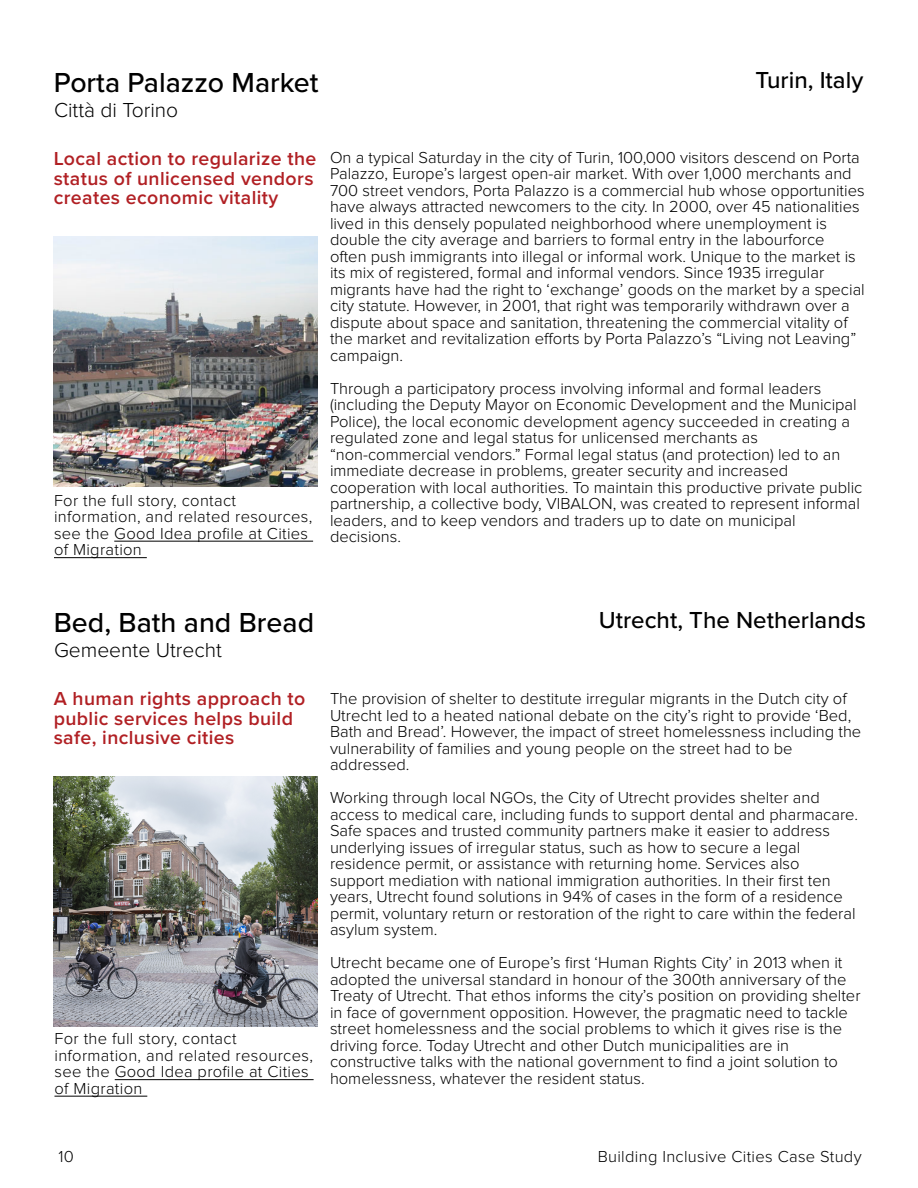
<style>
.page{position:relative;width:918px;height:1188px;background:#fff}
.page>*{position:absolute;margin:0;border:0;box-sizing:border-box;transform-origin:0 0}
.t1{font:500 28.5px "Proxima Nova";color:#000}
.t2{font:500 24px "Proxima Nova";color:#000}
.t3{font:300 21px "Proxima Nova";color:#000}
.t4{font:600 19.5px/19.5px "Proxima Nova";letter-spacing:.02em;color:#b12024}
.t5{font:300 16.5px/16.5px "Proxima Nova";color:#000}
.t6{font:300 16.5px/16.5px "Proxima Nova";letter-spacing:.02em;color:#000}
</style>
<div class="page">
<img style="left:54px;top:236px;width:263px;height:251px">
<img style="left:54px;top:776px;width:263px;height:251px">
<hr style="left:114px;top:541px;width:199px;height:1px;background:#000">
<hr style="left:54px;top:557px;width:93px;height:1px;background:#000">
<hr style="left:115px;top:1079px;width:199px;height:1px;background:#000">
<hr style="left:54px;top:1096px;width:93px;height:1px;background:#000">
<h1 class="t1" style="left:54px;top:61px;width:266px">Porta Palazzo Market</h1>
<h2 class="t2" style="left:755px;top:62px;width:109px">Turin, Italy</h2>
<p class="t3" style="left:54px;top:100px;width:126px">Città di Torino</p>
<p class="t4" style="left:54px;top:148px;width:264px">Local action to regularize the status of unlicensed vendors creates economic vitality</p>
<p class="t6" style="left:54px;top:493px;width:260px">For the full story, contact information, and related resources, see the Good Idea profile at Cities of Migration</p>
<p class="t5" style="left:330px;top:150px;width:536px">On a typical Saturday in the city of Turin, 100,000 visitors descend on Porta Palazzo, Europe’s largest open-air market. With over 1,000 merchants and 700 street vendors, Porta Palazzo is a commercial hub whose opportunities have always attracted newcomers to the city. In 2000, over 45 nationalities lived in this densely populated neighborhood where unemployment is double the city average and barriers to formal entry in the labourforce often push immigrants into illegal or informal work. Unique to the market is its mix of registered, formal and informal vendors. Since 1935 irregular migrants have had the right to ‘exchange’ goods on the market by a special city statute. However, in 2001, that right was temporarily withdrawn over a dispute about space and sanitation, threatening the commercial vitality of the market and revitalization efforts by Porta Palazzo’s “Living not Leaving” campaign.</p>
<p class="t5" style="left:330px;top:381px;width:534px">Through a participatory process involving informal and formal leaders (including the Deputy Mayor on Economic Development and the Municipal Police), the local economic development agency succeeded in creating a regulated zone and legal status for unlicensed merchants as “non-commercial vendors.” Formal legal status (and protection) led to an immediate decrease in problems, greater security and increased cooperation with local authorities. To maintain this productive private public partnership, a collective body, VIBALON, was created to represent informal leaders, and to keep vendors and traders up to date on municipal decisions.</p>
<h1 class="t1" style="left:54px;top:601px;width:262px">Bed, Bath and Bread</h1>
<h2 class="t2" style="left:599px;top:602px;width:269px">Utrecht, The Netherlands</h2>
<p class="t3" style="left:54px;top:640px;width:169px">Gemeente Utrecht</p>
<p class="t4" style="left:54px;top:688px;width:253px">A human rights approach to public services helps build safe, inclusive cities</p>
<p class="t6" style="left:54px;top:1031px;width:260px">For the full story, contact information, and related resources, see the Good Idea profile at Cities of Migration</p>
<p class="t5" style="left:330px;top:691px;width:533px">The provision of shelter to destitute irregular migrants in the Dutch city of Utrecht led to a heated national debate on the city’s right to provide ‘Bed, Bath and Bread’. However, the impact of street homelessness including the vulnerability of families and young people on the street had to be addressed.</p>
<p class="t5" style="left:330px;top:790px;width:530px">Working through local NGOs, the City of Utrecht provides shelter and access to medical care, including funds to support dental and pharmacare.<br>Safe spaces and trusted community partners make it easier to address underlying issues of irregular status, such as how to secure a legal residence permit, or assistance with returning home. Services also support mediation with national immigration authorities. In their first ten years, Utrecht found solutions in 94% of cases in the form of a residence permit, voluntary return or restoration of the right to care within the federal asylum system.</p>
<p class="t5" style="left:330px;top:955px;width:532px">Utrecht became one of Europe’s first ‘Human Rights City’ in 2013 when it adopted the universal standard in honour of the 300th anniversary of the Treaty of Utrecht. That ethos informs the city’s position on providing shelter in face of government opposition. However, the pragmatic need to tackle street homelessness and the social problems to which it gives rise is the driving force. Today Utrecht and other Dutch municipalities are in constructive talks with the national government to find a joint solution to homelessness, whatever the resident status.</p>
<p class="t5" style="left:58px;top:1149px;width:17px">10</p>
<p class="t6" style="left:598px;top:1149px;width:265px">Building Inclusive Cities Case Study</p>
</div>
